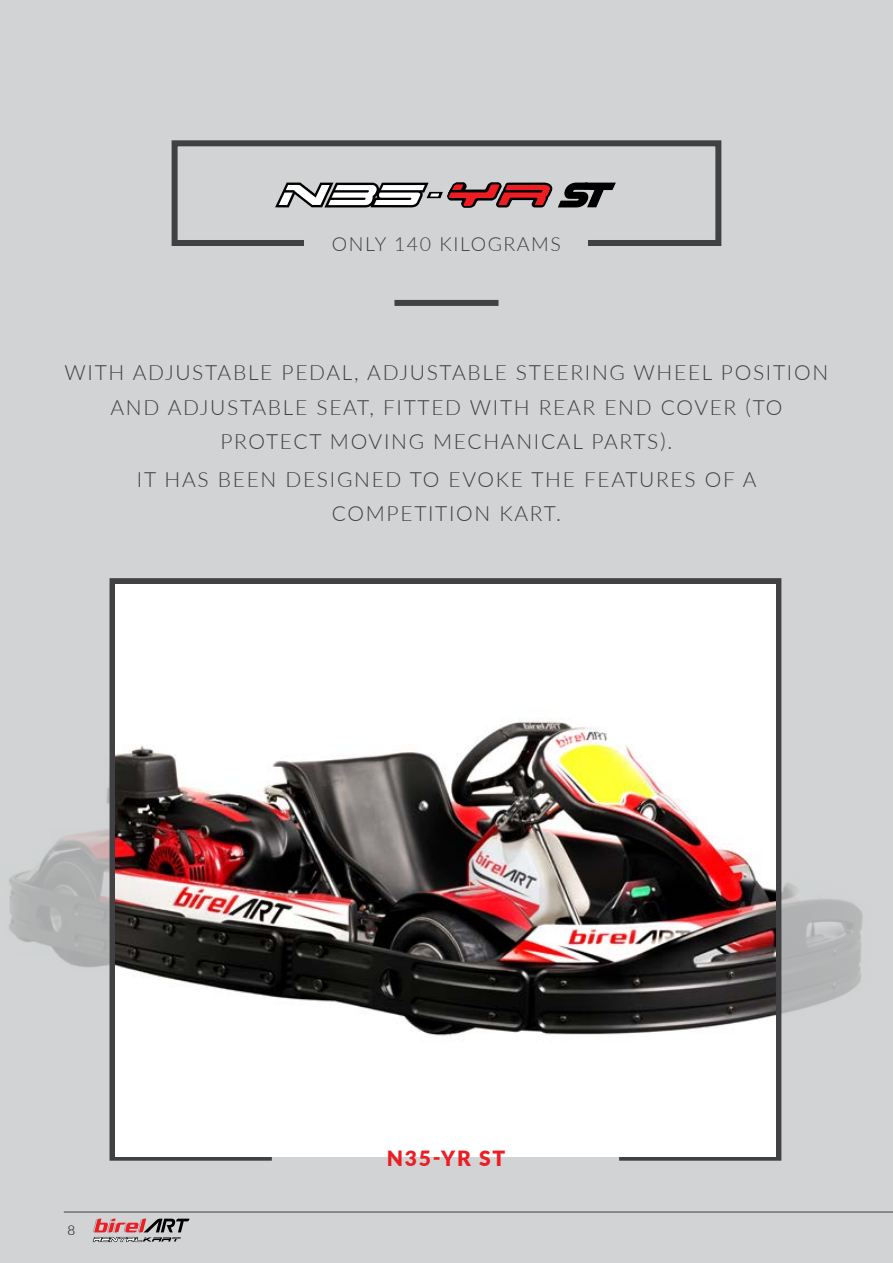
<style>
.page{position:relative;width:893px;height:1263px;background:#d1d3d4}
.page>*{position:absolute;margin:0;border:0;box-sizing:border-box;transform-origin:0 0}
.t1{font:300 21px/34.5px "Lato";letter-spacing:.08em;color:#414042;text-align:center}
.t2{font:900 21px "Lato";letter-spacing:.08em;color:#ed1d24}
.t3{font:300 19.5px "Lato";letter-spacing:.08em;color:#414042}
.t4{font:300 13.5px "Lato";color:#000}
</style>
<div class="page">
<div style="left:172px;top:140px;width:549px;height:106px;border:6px solid #414042"></div>
<div style="left:394px;top:300px;width:104px;height:6px;background:#414042"></div>
<div style="left:305px;top:227px;width:283px;height:32px;background:#d1d3d4"></div>
<img style="left:9px;top:797px;width:98px;height:170px">
<svg style="left:107px;top:578px;width:675px;height:583px"></svg>
<img style="left:781px;top:578px;width:82px;height:563px">
<img style="left:116px;top:584px;width:659px;height:572px">
<svg style="left:275px;top:182px;width:341px;height:26px"></svg>
<hr style="left:64px;top:1212px;width:829px;height:1px;background:#414042">
<svg style="left:93px;top:1218px;width:97px;height:24px"></svg>
<p class="t3" style="left:332px;top:230px;width:231px">ONLY 140 KILOGRAMS</p>
<p class="t1" style="left:65px;top:354px;width:765px">WITH ADJUSTABLE PEDAL, ADJUSTABLE STEERING WHEEL POSITION<br>AND ADJUSTABLE SEAT, FITTED WITH REAR END COVER (TO<br>PROTECT MOVING MECHANICAL PARTS).</p>
<p class="t1" style="left:137px;top:461px;width:621px">IT HAS BEEN DESIGNED TO EVOKE THE FEATURES OF A<br>COMPETITION KART.</p>
<p class="t4" style="left:67px;top:1220px;width:9px">8</p>
<p class="t2" style="left:387px;top:1143px;width:120px">N35-YR ST</p>
</div>
